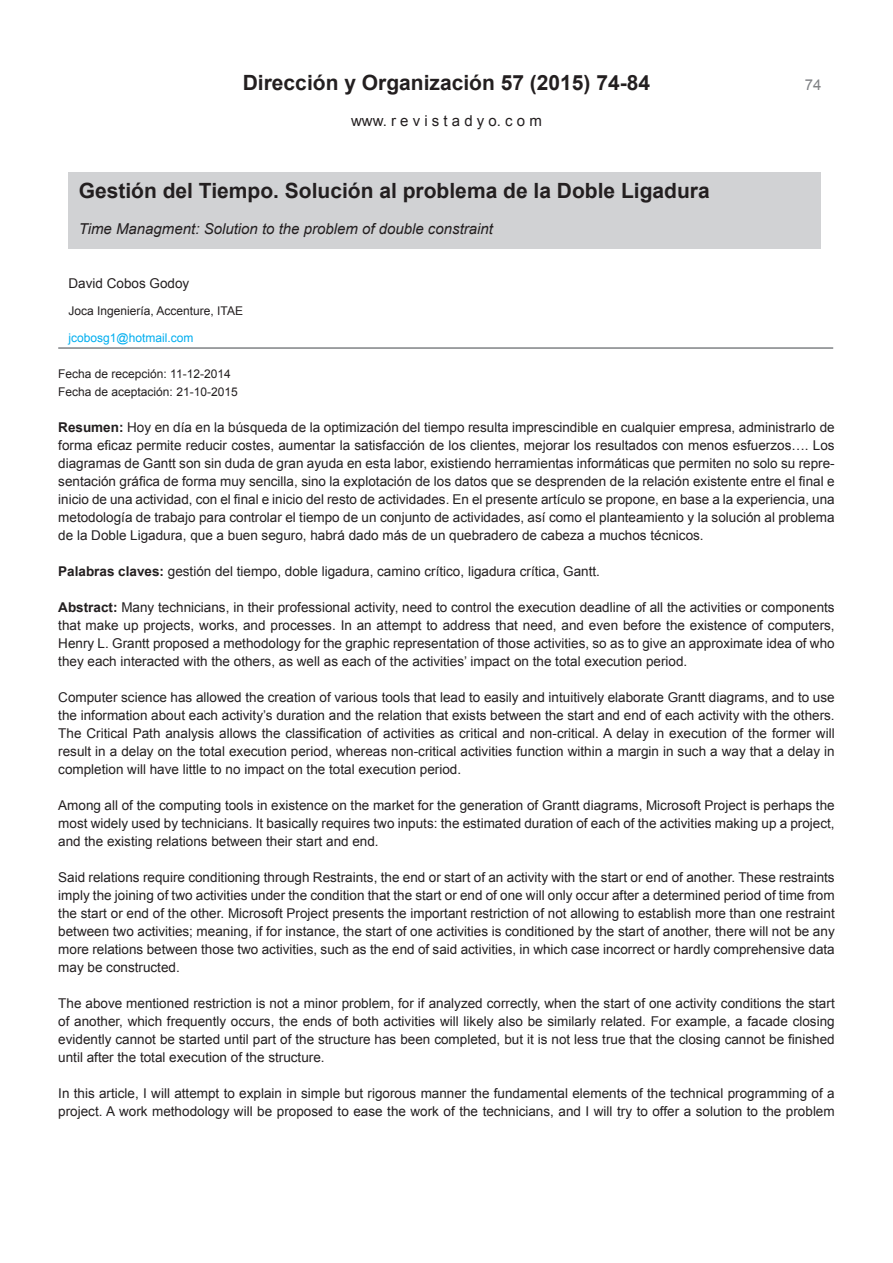
<style>
.page{position:relative;width:893px;height:1263px;background:#fff}
.page>*{position:absolute;margin:0;border:0;box-sizing:border-box;transform-origin:0 0}
.h2-destacado{font:700 21px "Arial";color:#231f20}
.italic{font:italic 15px "Arial";color:#231f20}
.t1{font:15px "Arial";color:#231f20}
.base2{font:15px "Arial";color:#808285}
.reducido1punto{font:13.5px/18px "Arial";color:#231f20;text-align:justify}
.anotaciones{font:13.5px "Arial";color:#231f20}
.anotaciones-2{font:12px "Arial";color:#231f20}
.anotaciones-3{font:12px "Arial";color:#00aeef}
.s1{font-weight:700}
</style>
<div class="page">
<hr style="left:58px;top:347px;width:775px;height:2px;background:#808285">
<div style="left:69px;top:173px;width:752px;height:76px;background:#d1d2d4"></div>
<h1 class="h2-destacado" style="left:243px;top:69px;width:409px">Dirección y Organización 57 (2015) 74-84</h1>
<p class="t1" style="left:351px;top:111px;width:192px">www. r e v i s t a d y o. c o m</p>
<p class="h2-destacado" style="left:79px;top:177px;width:632px">Gestión del Tiempo. Solución al problema de la Doble Ligadura</p>
<p class="italic" style="left:79px;top:219px;width:416px">Time Managment: Solution to the problem of double constraint</p>
<p class="base2" style="left:805px;top:75px;width:18px">74</p>
<p class="anotaciones" style="left:69px;top:274px;width:122px">David Cobos Godoy</p>
<p class="anotaciones-2" style="left:69px;top:303px;width:176px">Joca Ingeniería, Accenture, ITAE</p>
<p class="anotaciones-3" style="left:69px;top:330px;width:126px">jcobosg1@hotmail.com</p>
<p class="anotaciones-2" style="left:58px;top:366px;width:174px">Fecha de recepción: 11-12-2014</p>
<p class="anotaciones-2" style="left:58px;top:384px;width:181px">Fecha de aceptación: 21-10-2015</p>
<p class="reducido1punto" style="left:58px;top:418px;width:778px"><span class="s1">Resumen:</span> Hoy en día en la búsqueda de la optimización del tiempo resulta imprescindible en cualquier empresa, administrarlo de forma eficaz permite reducir costes, aumentar la satisfacción de los clientes, mejorar los resultados con menos esfuerzos…. Los diagramas de Gantt son sin duda de gran ayuda en esta labor, existiendo herramientas informáticas que permiten no solo su repre&shy;sentación gráfica de forma muy sencilla, sino la explotación de los datos que se desprenden de la relación existente entre el final e inicio de una actividad, con el final e inicio del resto de actividades. En el presente artículo se propone, en base a la experiencia, una metodología de trabajo para controlar el tiempo de un conjunto de actividades, así como el planteamiento y la solución al problema de la Doble Ligadura, que a buen seguro, habrá dado más de un quebradero de cabeza a muchos técnicos.</p>
<p class="reducido1punto" style="left:58px;top:562px;width:543px"><span class="s1">Palabras claves:</span> gestión del tiempo, doble ligadura, camino crítico, ligadura crítica, Gantt.</p>
<p class="reducido1punto" style="left:58px;top:598px;width:778px"><span class="s1">Abstract:</span> Many technicians, in their professional activity, need to control the execution deadline of all the activities or components that make up projects, works, and processes. In an attempt to address that need, and even before the existence of computers, Henry L. Grantt proposed a methodology for the graphic representation of those activities, so as to give an approximate idea of who they each interacted with the others, as well as each of the activities’ impact on the total execution period.</p>
<p class="reducido1punto" style="left:58px;top:688px;width:778px">Computer science has allowed the creation of various tools that lead to easily and intuitively elaborate Grantt diagrams, and to use the information about each activity’s duration and the relation that exists between the start and end of each activity with the others.<br>The Critical Path analysis allows the classification of activities as critical and non-critical. A delay in execution of the former will result in a delay on the total execution period, whereas non-critical activities function within a margin in such a way that a delay in completion will have little to no impact on the total execution period.</p>
<p class="reducido1punto" style="left:58px;top:796px;width:778px">Among all of the computing tools in existence on the market for the generation of Grantt diagrams, Microsoft Project is perhaps the most widely used by technicians. It basically requires two inputs: the estimated duration of each of the activities making up a project, and the existing relations between their start and end.</p>
<p class="reducido1punto" style="left:58px;top:868px;width:778px">Said relations require conditioning through Restraints, the end or start of an activity with the start or end of another. These restraints imply the joining of two activities under the condition that the start or end of one will only occur after a determined period of time from the start or end of the other. Microsoft Project presents the important restriction of not allowing to establish more than one restraint between two activities; meaning, if for instance, the start of one activities is conditioned by the start of another, there will not be any more relations between those two activities, such as the end of said activities, in which case incorrect or hardly comprehensive data may be constructed.</p>
<p class="reducido1punto" style="left:58px;top:994px;width:778px">The above mentioned restriction is not a minor problem, for if analyzed correctly, when the start of one activity conditions the start of another, which frequently occurs, the ends of both activities will likely also be similarly related. For example, a facade closing evidently cannot be started until part of the structure has been completed, but it is not less true that the closing cannot be finished until after the total execution of the structure.</p>
<p class="reducido1punto" style="left:58px;top:1084px;width:778px">In this article, I will attempt to explain in simple but rigorous manner the fundamental elements of the technical programming of a project. A work methodology will be proposed to ease the work of the technicians, and I will try to offer a solution to the problem</p>
</div>
